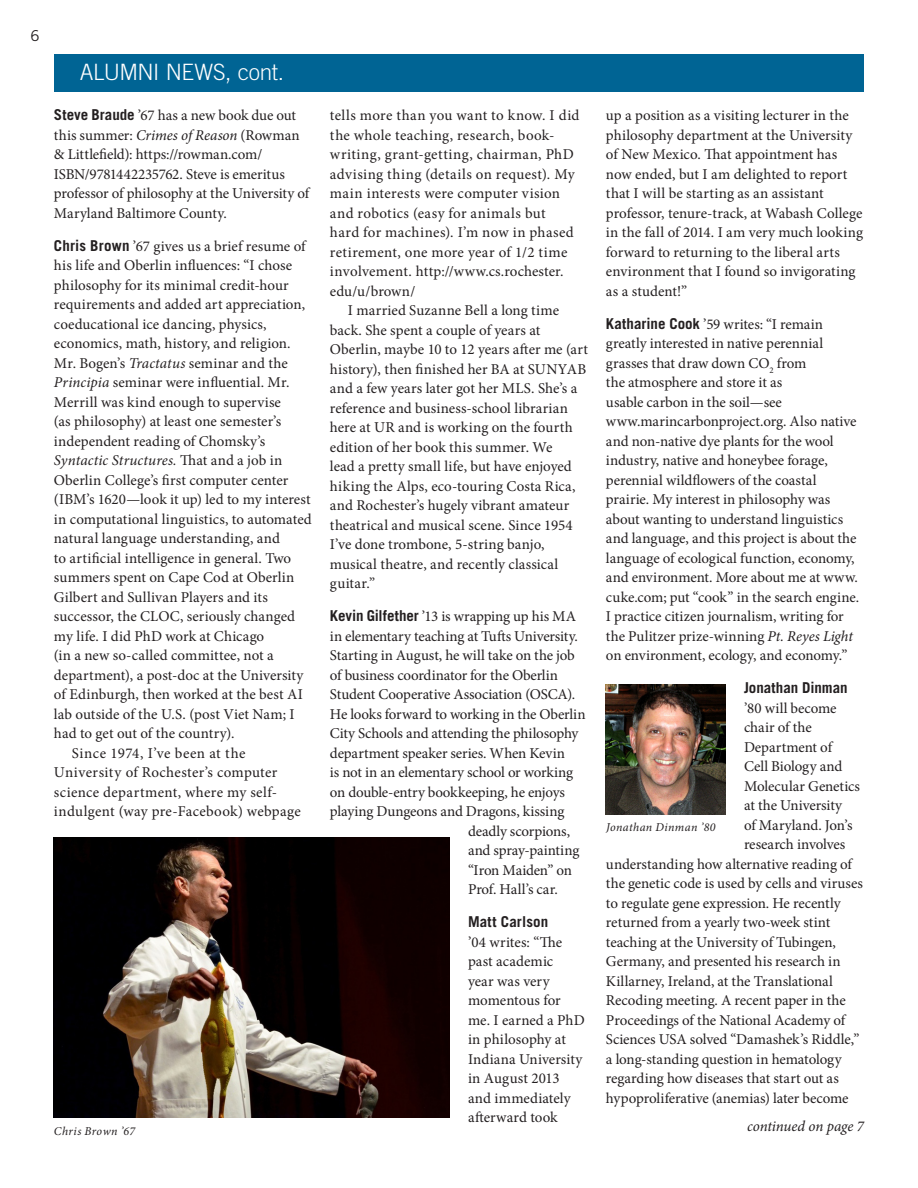
<style>
.page{position:relative;width:918px;height:1188px;background:#fff}
.page>*{position:absolute;margin:0;border:0;box-sizing:border-box;transform-origin:0 0}
.t1{font:300 22.5px "Trade Gothic LT Std";letter-spacing:-.02em;color:#fff}
.t2{font:15px/19.5px "Minion Pro";color:#231f20}
.t3{font:15px/19.5px "Minion Pro";letter-spacing:.02em;color:#231f20}
.t4{font:italic 15px "Minion Pro";letter-spacing:-.01em;color:#231f20}
.t5{font:700 15px "Trade Gothic LT Std";color:#231f20}
.t6{font:15px "Trade Gothic LT Std";color:#231f20}
.t7{font:italic 12px "Minion Pro";letter-spacing:.03em;color:#231f20}
.s1{font-family:"Trade Gothic LT Std";font-weight:700}
.s2{font-style:italic}
</style>
<div class="page">
<div style="left:55px;top:54px;width:809px;height:37px;background:#006494"></div>
<img style="left:54px;top:837px;width:396px;height:280px">
<img style="left:605px;top:684px;width:121px;height:130px">
<p class="t6" style="left:31px;top:26px;width:11px">6</p>
<p class="t1" style="left:80px;top:59px;width:206px">ALUMNI NEWS, cont.</p>
<p class="t2" style="left:54px;top:106px;width:257px"><span class="s1">Steve Braude</span> ’67 has a new book due out this summer: <span class="s2">Crimes of Reason</span> (Rowman &amp; Littlefield): https://rowman.com/ ISBN/9781442235762. Steve is emeritus professor of philosophy at the University of Maryland Baltimore County.</p>
<p class="t2" style="left:54px;top:236px;width:259px"><span class="s1">Chris Brown</span> ’67 gives us a brief resume of his life and Oberlin influences: “I chose philosophy for its minimal credit-hour requirements and added art appreciation, coeducational ice dancing, physics, economics, math, history, and religion.<br>Mr. Bogen’s <span class="s2">Tractatus</span> seminar and the <span class="s2">Principia</span> seminar were influential. Mr.<br>Merrill was kind enough to supervise<br>(as philosophy) at least one semester’s independent reading of Chomsky’s <span class="s2">Syntactic Structures.</span> That and a job in Oberlin College’s first computer center (IBM’s 1620—look it up) led to my interest in computational linguistics, to automated natural language understanding, and<br>to artificial intelligence in general. Two summers spent on Cape Cod at Oberlin Gilbert and Sullivan Players and its successor, the CLOC, seriously changed my life. I did PhD work at Chicago<br>(in a new so-called committee, not a department), a post-doc at the University of Edinburgh, then worked at the best AI lab outside of the U.S. (post Viet Nam; I had to get out of the country).</p>
<p class="t3" style="left:54px;top:743px;width:248px;text-indent:18px">Since 1974, I’ve been at the University of Rochester’s computer science department, where my self&shy;indulgent (way pre-Facebook) webpage</p>
<p class="t3" style="left:330px;top:106px;width:251px">tells more than you want to know. I did the whole teaching, research, book&shy;writing, grant-getting, chairman, PhD advising thing (details on request). My main interests were computer vision and robotics (easy for animals but<br>hard for machines). I’m now in phased retirement, one more year of 1/2 time involvement. http://www.cs.rochester. edu/u/brown/</p>
<p class="t2" style="left:330px;top:301px;width:259px;text-indent:18px">I married Suzanne Bell a long time back. She spent a couple of years at Oberlin, maybe 10 to 12 years after me (art history), then finished her BA at SUNYAB and a few years later got her MLS. She’s a reference and business-school librarian here at UR and is working on the fourth edition of her book this summer. We<br>lead a pretty small life, but have enjoyed hiking the Alps, eco-touring Costa Rica, and Rochester’s hugely vibrant amateur theatrical and musical scene. Since 1954<br>I’ve done trombone, 5-string banjo, musical theatre, and recently classical guitar.”</p>
<p class="t2" style="left:330px;top:607px;width:248px"><span class="s1">Kevin Gilfether</span> ’13 is wrapping up his MA</p>
<p class="t2" style="left:330px;top:626px;width:250px">in elementary teaching at Tufts University.</p>
<p class="t2" style="left:330px;top:646px;width:246px">Starting in August, he will take on the job</p>
<p class="t2" style="left:330px;top:665px;width:230px">of business coordinator for the Oberlin</p>
<p class="t2" style="left:330px;top:685px;width:247px">Student Cooperative Association (OSCA).</p>
<p class="t2" style="left:330px;top:704px;width:257px">He looks forward to working in the Oberlin</p>
<p class="t2" style="left:330px;top:724px;width:250px">City Schools and attending the philosophy</p>
<p class="t2" style="left:330px;top:743px;width:237px">department speaker series. When Kevin</p>
<p class="t2" style="left:330px;top:763px;width:245px">is not in an elementary school or working</p>
<p class="t2" style="left:330px;top:782px;width:237px">on double-entry bookkeeping, he enjoys</p>
<p class="t2" style="left:330px;top:802px;width:236px">playing Dungeons and Dragons, kissing</p>
<p class="t2" style="left:468px;top:821px;width:104px">deadly scorpions,</p>
<p class="t2" style="left:468px;top:841px;width:113px">and spray-painting</p>
<p class="t2" style="left:468px;top:860px;width:106px">“Iron Maiden” on</p>
<p class="t2" style="left:468px;top:880px;width:91px">Prof. Hall’s car.</p>
<p class="t2" style="left:468px;top:913px;width:118px"><span class="s1">Matt Carlson<br></span>’04 writes: “The past academic<br>year was very momentous for me. I earned a PhD in philosophy at<br>Indiana University in August 2013 and immediately afterward took</p>
<p class="t2" style="left:606px;top:106px;width:259px">up a position as a visiting lecturer in the philosophy department at the University of New Mexico. That appointment has now ended, but I am delighted to report that I will be starting as an assistant professor, tenure-track, at Wabash College in the fall of 2014. I am very much looking forward to returning to the liberal arts environment that I found so invigorating as a student!”</p>
<p class="t2" style="left:606px;top:314px;width:255px"><span class="s1">Katharine Cook</span> ’59 writes: “I remain greatly interested in native perennial grasses that draw down CO<sub>2</sub> from<br>the atmosphere and store it as<br>usable carbon in the soil—see www.marincarbonproject.org. Also native and non-native dye plants for the wool industry, native and honeybee forage, perennial wildflowers of the coastal prairie. My interest in philosophy was about wanting to understand linguistics and language, and this project is about the language of ecological function, economy, and environment. More about me at www. cuke.com; put “cook” in the search engine.<br>I practice citizen journalism, writing for the Pulitzer prize-winning <span class="s2">Pt. Reyes Light </span>on environment, ecology, and economy.”</p>
<p class="t5" style="left:744px;top:679px;width:105px">Jonathan Dinman</p>
<p class="t2" style="left:744px;top:698px;width:94px">’80 will become</p>
<p class="t2" style="left:744px;top:718px;width:69px">chair of the</p>
<p class="t2" style="left:744px;top:737px;width:90px">Department of</p>
<p class="t2" style="left:744px;top:757px;width:100px">Cell Biology and</p>
<p class="t2" style="left:744px;top:776px;width:118px">Molecular Genetics</p>
<p class="t2" style="left:744px;top:796px;width:100px">at the University</p>
<p class="t2" style="left:744px;top:815px;width:110px">of Maryland. Jon’s</p>
<p class="t2" style="left:744px;top:835px;width:103px">research involves</p>
<p class="t2" style="left:606px;top:854px;width:247px">understanding how alternative reading of</p>
<p class="t2" style="left:606px;top:874px;width:259px">the genetic code is used by cells and viruses</p>
<p class="t2" style="left:606px;top:893px;width:236px">to regulate gene expression. He recently</p>
<p class="t2" style="left:606px;top:913px;width:226px">returned from a yearly two-week stint</p>
<p class="t2" style="left:606px;top:932px;width:231px">teaching at the University of Tubingen,</p>
<p class="t2" style="left:606px;top:952px;width:236px">Germany, and presented his research in</p>
<p class="t2" style="left:606px;top:971px;width:228px">Killarney, Ireland, at the Translational</p>
<p class="t2" style="left:606px;top:991px;width:241px">Recoding meeting. A recent paper in the</p>
<p class="t2" style="left:606px;top:1010px;width:241px">Proceedings of the National Academy of</p>
<p class="t2" style="left:606px;top:1030px;width:255px">Sciences USA solved “Damashek’s Riddle,”</p>
<p class="t2" style="left:606px;top:1049px;width:237px">a long-standing question in hematology</p>
<p class="t2" style="left:606px;top:1069px;width:234px">regarding how diseases that start out as</p>
<p class="t2" style="left:606px;top:1088px;width:244px">hypoproliferative (anemias) later become</p>
<p class="t7" style="left:606px;top:819px;width:111px">Jonathan Dinman ’80</p>
<p class="t7" style="left:54px;top:1123px;width:83px">Chris Brown ’67</p>
<p class="t4" style="left:747px;top:1116px;width:118px">continued on page 7</p>
</div>
